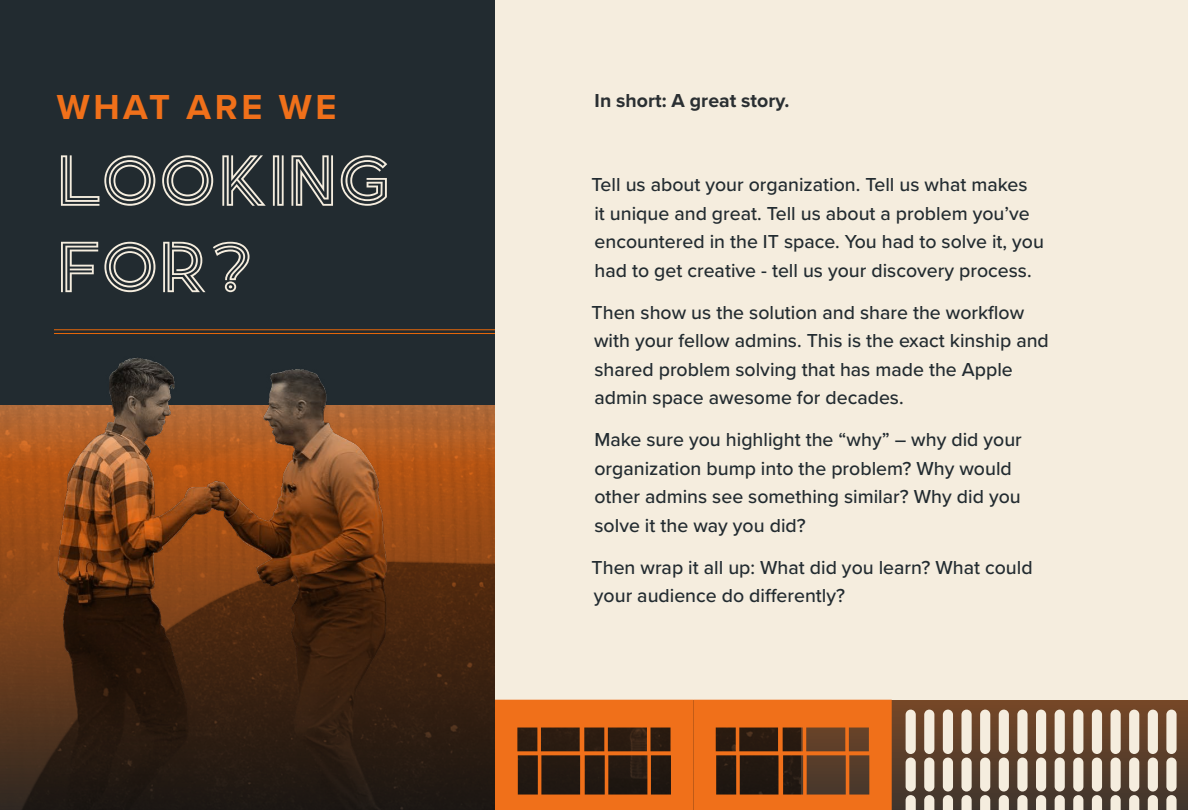
<style>
.page{position:relative;width:1188px;height:810px;background:#fff}
.page>*{position:absolute;margin:0;border:0;box-sizing:border-box;transform-origin:0 0}
.t1{font:72px/86.4px "Retrolight";letter-spacing:.015em;color:#f5edde}
.t2{font:700 36px "Proxima Nova";letter-spacing:.1em;color:#f0701a}
.t3{font:500 19.5px/28.5px "Proxima Nova";color:#222b30}
.t4{font:700 19.5px "Proxima Nova";color:#2a2f32}
</style>
<div class="page">
<svg style="left:892px;top:700px;width:296px;height:110px"></svg>
<div style="left:495px;top:0;width:693px;height:700px;background:#f5edde"></div>
<div style="left:0;top:0;width:495px;height:405px;background:#222b30"></div>
<div style="left:906px;top:710px;width:10px;height:44px;background:#f5edde;border-radius:5px"></div>
<div style="left:906px;top:758px;width:10px;height:34px;background:#f5edde;border-radius:5px"></div>
<svg style="left:906px;top:795px;width:10px;height:15px"></svg>
<div style="left:924px;top:710px;width:10px;height:44px;background:#f5edde;border-radius:5px"></div>
<div style="left:924px;top:758px;width:10px;height:34px;background:#f5edde;border-radius:5px"></div>
<svg style="left:924px;top:795px;width:10px;height:15px"></svg>
<div style="left:943px;top:710px;width:10px;height:44px;background:#f5edde;border-radius:5px"></div>
<div style="left:943px;top:758px;width:10px;height:34px;background:#f5edde;border-radius:5px"></div>
<svg style="left:943px;top:795px;width:10px;height:15px"></svg>
<div style="left:961px;top:710px;width:11px;height:44px;background:#f5edde;border-radius:5px"></div>
<div style="left:961px;top:758px;width:11px;height:34px;background:#f5edde;border-radius:5px"></div>
<svg style="left:961px;top:795px;width:11px;height:15px"></svg>
<div style="left:980px;top:710px;width:10px;height:44px;background:#f5edde;border-radius:5px"></div>
<div style="left:980px;top:758px;width:10px;height:34px;background:#f5edde;border-radius:5px"></div>
<svg style="left:980px;top:795px;width:10px;height:15px"></svg>
<div style="left:999px;top:710px;width:10px;height:44px;background:#f5edde;border-radius:5px"></div>
<div style="left:999px;top:758px;width:10px;height:34px;background:#f5edde;border-radius:5px"></div>
<svg style="left:999px;top:795px;width:10px;height:15px"></svg>
<div style="left:1017px;top:710px;width:11px;height:44px;background:#f5edde;border-radius:5px"></div>
<div style="left:1017px;top:758px;width:11px;height:34px;background:#f5edde;border-radius:5px"></div>
<svg style="left:1017px;top:795px;width:11px;height:15px"></svg>
<div style="left:1036px;top:710px;width:10px;height:44px;background:#f5edde;border-radius:5px"></div>
<div style="left:1036px;top:758px;width:10px;height:34px;background:#f5edde;border-radius:5px"></div>
<svg style="left:1036px;top:795px;width:10px;height:15px"></svg>
<div style="left:1111px;top:710px;width:10px;height:44px;background:#f5edde;border-radius:5px"></div>
<div style="left:1111px;top:758px;width:10px;height:34px;background:#f5edde;border-radius:5px"></div>
<svg style="left:1111px;top:795px;width:10px;height:15px"></svg>
<div style="left:1055px;top:710px;width:10px;height:44px;background:#f5edde;border-radius:5px"></div>
<div style="left:1055px;top:758px;width:10px;height:34px;background:#f5edde;border-radius:5px"></div>
<svg style="left:1055px;top:795px;width:10px;height:15px"></svg>
<div style="left:1129px;top:710px;width:10px;height:44px;background:#f5edde;border-radius:5px"></div>
<div style="left:1129px;top:758px;width:10px;height:34px;background:#f5edde;border-radius:5px"></div>
<svg style="left:1129px;top:795px;width:10px;height:15px"></svg>
<div style="left:1092px;top:710px;width:10px;height:44px;background:#f5edde;border-radius:5px"></div>
<div style="left:1092px;top:758px;width:10px;height:34px;background:#f5edde;border-radius:5px"></div>
<svg style="left:1092px;top:795px;width:10px;height:15px"></svg>
<div style="left:1166px;top:710px;width:11px;height:44px;background:#f5edde;border-radius:5px"></div>
<div style="left:1166px;top:758px;width:11px;height:34px;background:#f5edde;border-radius:5px"></div>
<svg style="left:1166px;top:795px;width:11px;height:15px"></svg>
<div style="left:1073px;top:710px;width:10px;height:44px;background:#f5edde;border-radius:5px"></div>
<div style="left:1073px;top:758px;width:10px;height:34px;background:#f5edde;border-radius:5px"></div>
<svg style="left:1073px;top:795px;width:10px;height:15px"></svg>
<div style="left:1148px;top:710px;width:10px;height:44px;background:#f5edde;border-radius:5px"></div>
<div style="left:1148px;top:758px;width:10px;height:34px;background:#f5edde;border-radius:5px"></div>
<svg style="left:1148px;top:795px;width:10px;height:15px"></svg>
<img style="left:0;top:330px;width:800px;height:480px">
<svg style="left:495px;top:700px;width:397px;height:110px"></svg>
<hr style="left:54px;top:333px;width:441px;height:1px;background:#e96809">
<hr style="left:54px;top:329px;width:441px;height:1px;background:#e96809">
<h2 class="t2" style="left:57px;top:81px;width:281px">WHAT ARE WE</h2>
<h1 class="t1" style="left:57px;top:135px;width:335px">LOOKING<br>FOR?</h1>
<p class="t4" style="left:595px;top:86px;width:196px">In short: A great story.</p>
<p class="t3" style="left:592px;top:170px;width:454px">Tell us about your organization. Tell us what makes<br>it unique and great. Tell us about a problem you’ve encountered in the IT space. You had to solve it, you had to get creative - tell us your discovery process.</p>
<p class="t3" style="left:592px;top:297px;width:459px">Then show us the solution and share the workflow with your fellow admins. This is the exact kinship and shared problem solving that has made the Apple admin space awesome for decades.</p>
<p class="t3" style="left:595px;top:425px;width:429px">Make sure you highlight the “why” – why did your organization bump into the problem? Why would other admins see something similar? Why did you solve it the way you did?</p>
<p class="t3" style="left:592px;top:552px;width:442px">Then wrap it all up: What did you learn? What could your audience do differently?</p>
</div>
